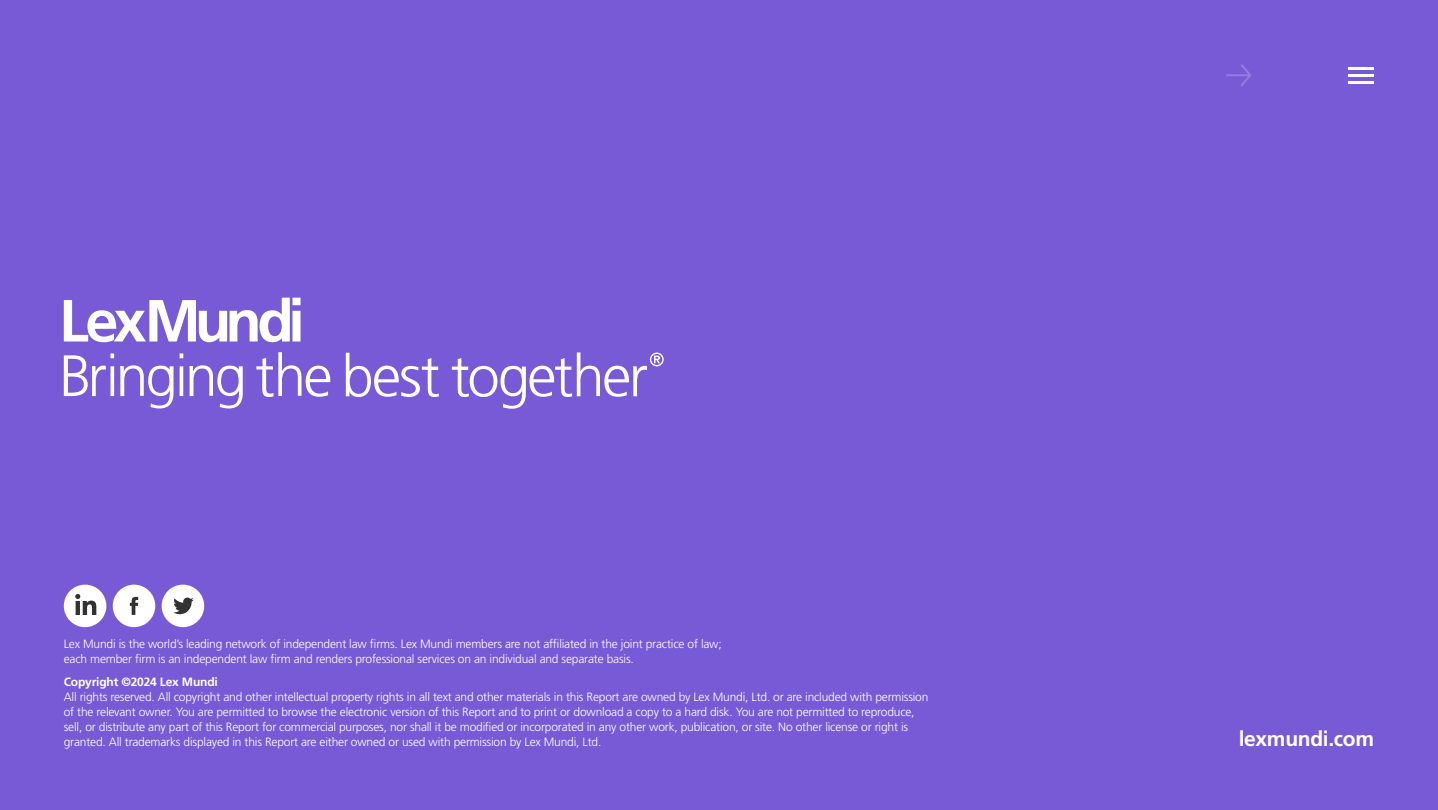
<style>
.page{position:relative;width:1438px;height:810px;background:#fff}
.page>*{position:absolute;margin:0;border:0;box-sizing:border-box;transform-origin:0 0}
.t1{font:700 21px "Frutiger LT Pro";letter-spacing:-.015em;color:#fff}
.t2{font:300 12px/15px "Frutiger LT Pro";letter-spacing:-.015em;color:#fff}
.t3{font:700 12px "Frutiger LT Pro";letter-spacing:-.015em;color:#fff}
</style>
<div class="page">
<div style="left:0;top:0;width:1437px;height:810px;background:#785ad7"></div>
<div style="left:162px;top:585px;width:42px;height:42px;background:#fff;border-radius:50%"></div>
<svg style="left:173px;top:598px;width:21px;height:16px"></svg>
<div style="left:64px;top:585px;width:42px;height:42px;background:#fff;border-radius:50%"></div>
<svg style="left:75px;top:594px;width:21px;height:21px"></svg>
<div style="left:113px;top:585px;width:42px;height:42px;background:#fff;border-radius:50%"></div>
<svg style="left:130px;top:597px;width:8px;height:18px"></svg>
<svg style="left:1226px;top:64px;width:25px;height:22px"></svg>
<hr style="left:1348px;top:67px;width:25px;height:2px;background:#fff">
<hr style="left:1348px;top:74px;width:25px;height:2px;background:#fff">
<hr style="left:1348px;top:81px;width:25px;height:2px;background:#fff">
<svg style="left:64px;top:298px;width:236px;height:44px"></svg>
<svg style="left:64px;top:352px;width:266px;height:56px"></svg>
<svg style="left:346px;top:352px;width:317px;height:57px"></svg>
<p class="t2" style="left:64px;top:636px;width:659px">Lex Mundi is the world’s leading network of independent law firms. Lex Mundi members are not affiliated in the joint practice of law; each member firm is an independent law firm and renders professional services on an individual and separate basis.</p>
<p class="t3" style="left:64px;top:675px;width:155px">Copyright ©2024 Lex Mundi</p>
<p class="t2" style="left:64px;top:690px;width:866px">All rights reserved. All copyright and other intellectual property rights in all text and other materials in this Report are owned by Lex Mundi, Ltd. or are included with permission of the relevant owner. You are permitted to browse the electronic version of this Report and to print or download a copy to a hard disk. You are not permitted to reproduce, sell, or distribute any part of this Report for commercial purposes, nor shall it be modified or incorporated in any other work, publication, or site. No other license or right is granted. All trademarks displayed in this Report are either owned or used with permission by Lex Mundi, Ltd.</p>
<h1 class="t1" style="left:1238px;top:727px;width:137px">lexmundi.com</h1>
</div>
